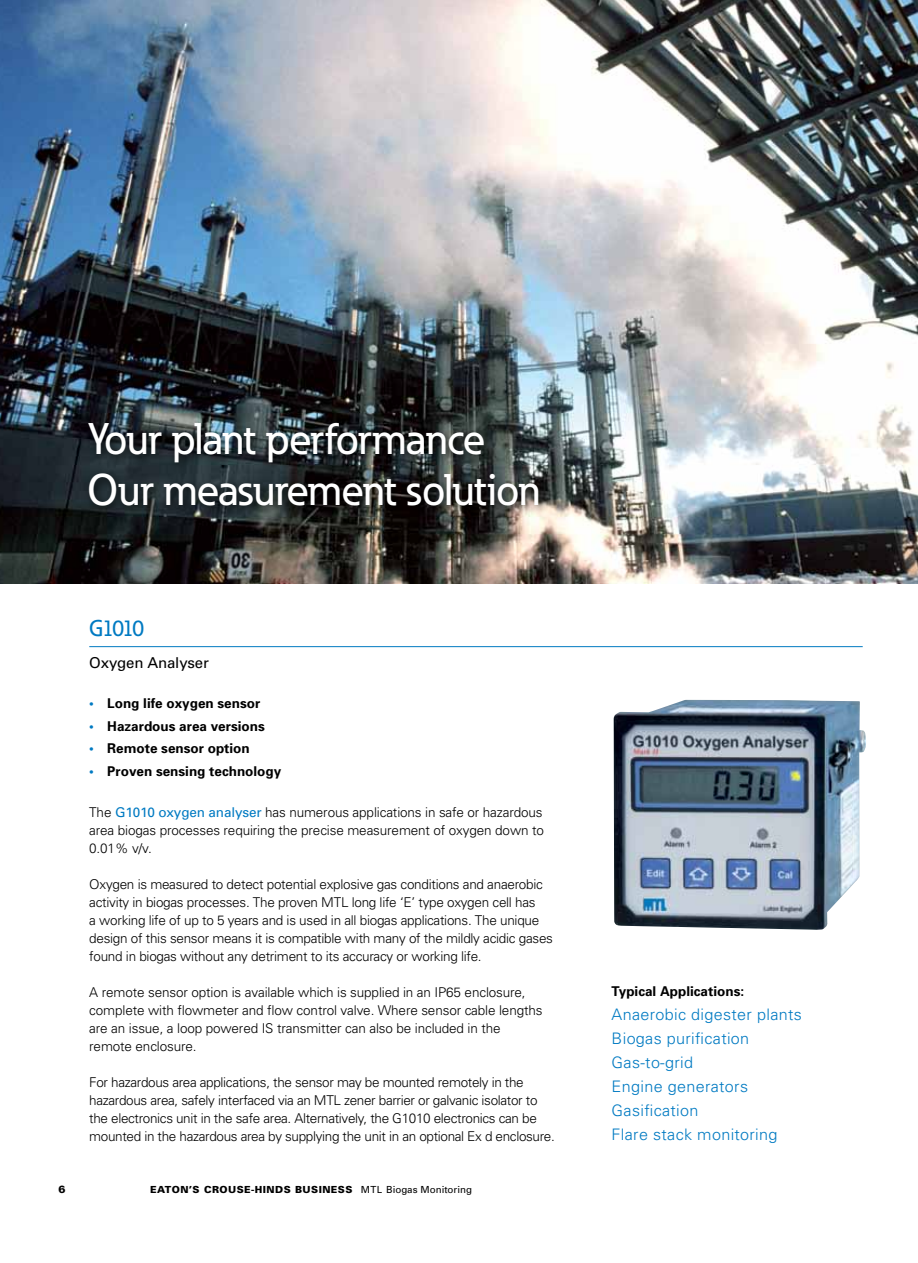
<style>
.page{position:relative;width:918px;height:1263px;background:#fff}
.page>*{position:absolute;margin:0;border:0;box-sizing:border-box;transform-origin:0 0}
.t1{font:500 43.8px/50.8px "Eaton";letter-spacing:-.015em;color:#fff}
.t2{font:500 22.5px "Eaton";letter-spacing:-.1em;color:#007ac2}
.t3{font:300 15.9px/24px "Univers";letter-spacing:.02em;color:#007ac2}
.t4{font:15px "Univers";letter-spacing:-.01em;color:#000}
.t5{font:300 13.5px/18px "Univers";letter-spacing:-.02em;color:#000}
.t6{font:700 13.5px "Univers";color:#000}
.t7{font:900 10.5px "Univers";color:#000}
.t8{font:900 9.75px "Univers";letter-spacing:.045em;color:#000}
.s1{color:#007ac2}
.s2{font-weight:400;color:#007ac2}
.s3{font-weight:400}
</style>
<div class="page">
<img style="left:0;top:0;width:918px;height:583px">
<hr style="left:917px;top:642px;width:1px;height:246px;background:#007ac2">
<hr style="left:89px;top:646px;width:774px;height:1px;background:#007ac2">
<img style="left:614px;top:700px;width:252px;height:230px">
<div style="left:84px;top:418px;width:465px;height:99px;background:#000;opacity:.75"></div>
<h1 class="t1" style="left:88px;top:413px;width:454px">Your plant performance<br>Our measurement solution</h1>
<h2 class="t2" style="left:89px;top:614px;width:57px">G1010</h2>
<p class="t4" style="left:89px;top:653px;width:121px">Oxygen Analyser</p>
<p class="t6" style="left:89px;top:695px;width:173px"><span class="s1">•</span> Long life oxygen sensor</p>
<p class="t6" style="left:89px;top:717px;width:177px"><span class="s1">•</span> Hazardous area versions</p>
<p class="t6" style="left:89px;top:740px;width:162px"><span class="s1">•</span> Remote sensor option</p>
<p class="t6" style="left:89px;top:762px;width:194px"><span class="s1">•</span> Proven sensing technology</p>
<p class="t5" style="left:89px;top:803px;width:456px;text-align:justify">The <span class="s2">G1010 oxygen analyser</span> has numerous applications in safe or hazardous area biogas processes requiring the precise measurement of oxygen down to 0.01% v/v.</p>
<p class="t5" style="left:89px;top:875px;width:465px">Oxygen is measured to detect potential explosive gas conditions and anaerobic activity in biogas processes. The proven MTL long life ‘E’ type oxygen cell has<br>a working life of up to 5 years and is used in all biogas applications. The unique design of this sensor means it is compatible with many of the mildly acidic gases found in biogas without any detriment to its accuracy or working life.</p>
<p class="t5" style="left:89px;top:983px;width:455px">A remote sensor option is available which is supplied in an IP65 enclosure, complete with flowmeter and flow control valve. Where sensor cable lengths are an issue, a loop powered IS transmitter can also be included in the remote enclosure.</p>
<p class="t5" style="left:89px;top:1073px;width:467px">For hazardous area applications, the sensor may be mounted remotely in the hazardous area, safely interfaced via an MTL zener barrier or galvanic isolator to the electronics unit in the safe area. Alternatively, the G1010 electronics can be mounted in the hazardous area by supplying the unit in an optional Ex d enclosure.</p>
<p class="t7" style="left:59px;top:1183px;width:9px">6</p>
<p class="t8" style="left:150px;top:1183px;width:323px">EATON’S CROUSE-HINDS BUSINESS <span class="s3">MTL Biogas Monitoring</span></p>
<p class="t6" style="left:612px;top:983px;width:134px">Typical Applications:</p>
<p class="t3" style="left:612px;top:1002px;width:192px">Anaerobic digester plants<br>Biogas purification<br>Gas-to-grid<br>Engine generators<br>Gasification<br>Flare stack monitoring</p>
</div>
